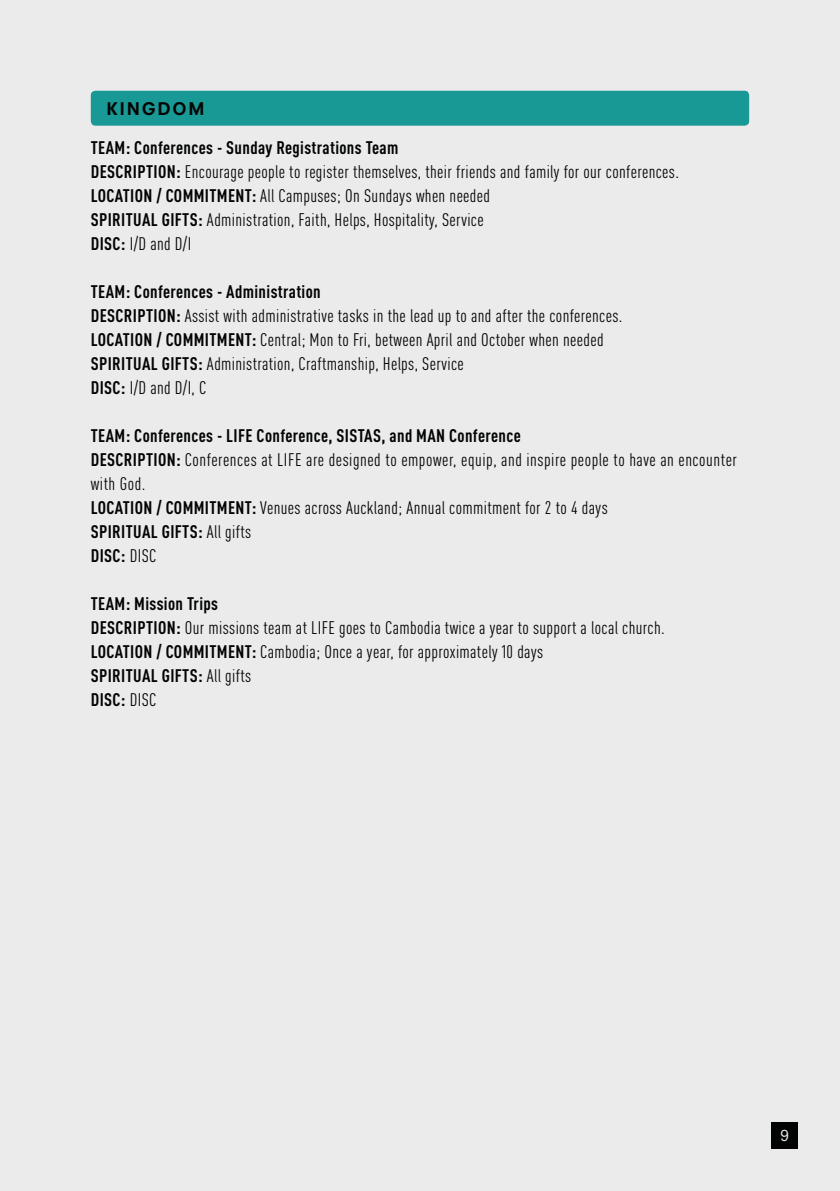
<style>
.page{position:relative;width:840px;height:1191px;background:#fff}
.page>*{position:absolute;margin:0;border:0;box-sizing:border-box;transform-origin:0 0}
.t1{font:18px/24px "Nu Din Cond";letter-spacing:.02em;color:#020403}
.t2{font:800 17px "Neuzeit SLT Std";letter-spacing:.1em;color:#020403}
.t3{font:15px "Neuzeit SLT Std";color:#ebebeb}
.s1{font-weight:700}
</style>
<div class="page">
<div style="left:0;top:0;width:839px;height:1191px;background:#ebebeb"></div>
<div style="left:91px;top:91px;width:657px;height:35px;background:#199996;border-radius:5px"></div>
<div style="left:770px;top:1122px;width:27px;height:26px;background:#020403"></div>
<p class="t2" style="left:106px;top:98px;width:99px">KINGDOM</p>
<p class="t1" style="left:91px;top:136px;width:589px"><span class="s1">TEAM: Conferences - Sunday Registrations Team<br>DESCRIPTION:</span> Encourage people to register themselves, their friends and family for our conferences.<br><span class="s1">LOCATION / COMMITMENT:</span> All Campuses; On Sundays when needed<br><span class="s1">SPIRITUAL GIFTS:</span> Administration, Faith, Helps, Hospitality, Service<br><span class="s1">DISC:</span> I/D and D/I</p>
<p class="t1" style="left:91px;top:280px;width:533px"><span class="s1">TEAM: Conferences - Administration<br>DESCRIPTION:</span> Assist with administrative tasks in the lead up to and after the conferences.<br><span class="s1">LOCATION / COMMITMENT:</span> Central; Mon to Fri, between April and October when needed <span class="s1">SPIRITUAL GIFTS:</span> Administration, Craftmanship, Helps, Service<br><span class="s1">DISC:</span> I/D and D/I, C</p>
<p class="t1" style="left:91px;top:423px;width:647px"><span class="s1">TEAM: Conferences - LIFE Conference, SISTAS, and MAN Conference<br>DESCRIPTION:</span> Conferences at LIFE are designed to empower, equip, and inspire people to have an encounter with God.<br><span class="s1">LOCATION / COMMITMENT:</span> Venues across Auckland; Annual commitment for 2 to 4 days<br><span class="s1">SPIRITUAL GIFTS:</span> All gifts<br><span class="s1">DISC:</span> DISC</p>
<p class="t1" style="left:91px;top:591px;width:575px"><span class="s1">TEAM: Mission Trips<br>DESCRIPTION:</span> Our missions team at LIFE goes to Cambodia twice a year to support a local church.<br><span class="s1">LOCATION / COMMITMENT:</span> Cambodia; Once a year, for approximately 10 days<br><span class="s1">SPIRITUAL GIFTS:</span> All gifts<br><span class="s1">DISC:</span> DISC</p>
<p class="t3" style="left:779px;top:1126px;width:10px">9</p>
</div>
